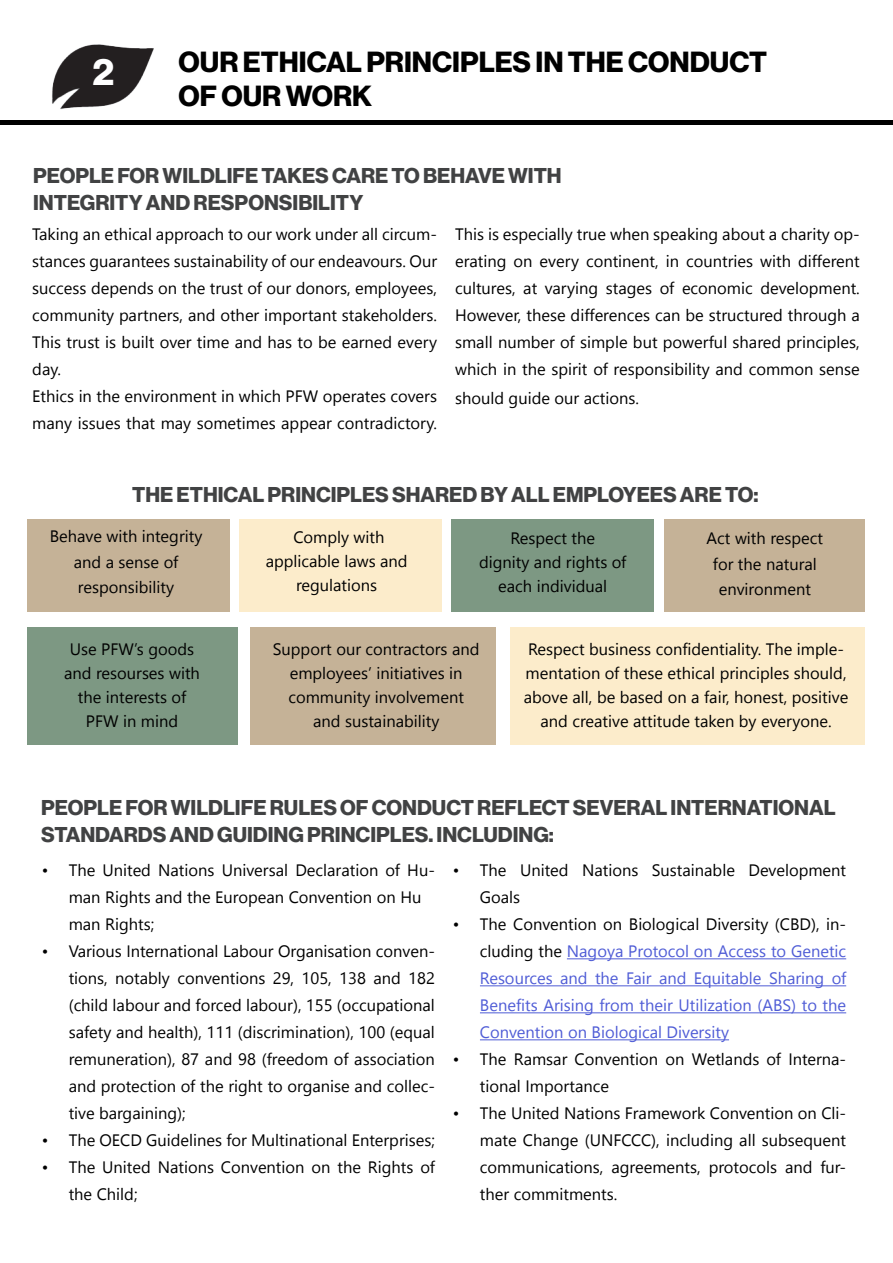
<style>
.page{position:relative;width:893px;height:1263px;background:#fff}
.page>*{position:absolute;margin:0;border:0;box-sizing:border-box;transform-origin:0 0}
.t1{font:37.5px "N Haas Grotesk DS Pro 75 Bd";color:#fff}
.t2{font:28.5px "N Haas Grotesk DS Pro 75 Bd";color:#000}
.t3{font:21px/27px "N Haas Grotesk DS Pro 75 Bd";color:#414243}
.t4{font:16.5px/27px "Nirmala UI";color:#000}
.t5{font:16.5px/27px "Nirmala UI";color:#4f5cd6;text-align:justify}
.s1{color:#000}
</style>
<div class="page">
<hr style="left:567px;top:958px;width:279px;height:1px;background:#4f5cd6">
<hr style="left:480px;top:985px;width:366px;height:1px;background:#4f5cd6">
<hr style="left:480px;top:1012px;width:366px;height:1px;background:#4f5cd6">
<hr style="left:480px;top:1039px;width:249px;height:1px;background:#4f5cd6">
<div style="left:27px;top:519px;width:202px;height:93px;background:#c5b297"></div>
<div style="left:239px;top:519px;width:202px;height:93px;background:#fceccb"></div>
<div style="left:452px;top:519px;width:202px;height:93px;background:#7d9883"></div>
<div style="left:251px;top:627px;width:245px;height:118px;background:#c5b297"></div>
<div style="left:27px;top:627px;width:210px;height:118px;background:#7d9883"></div>
<div style="left:664px;top:519px;width:200px;height:93px;background:#c5b297"></div>
<div style="left:510px;top:627px;width:354px;height:118px;background:#fceccb"></div>
<img style="left:52px;top:44px;width:102px;height:65px">
<div style="left:0;top:120px;width:893px;height:5px;background:#000"></div>
<p class="t1" style="left:93px;top:50px;width:23px">2</p>
<p class="t2" style="left:179px;top:45px;width:590px">OUR ETHICAL PRINCIPLES IN THE CONDUCT</p>
<p class="t2" style="left:179px;top:80px;width:195px">OF OUR WORK</p>
<p class="t3" style="left:33px;top:163px;width:530px">PEOPLE FOR WILDLIFE TAKES CARE TO BEHAVE WITH</p>
<p class="t3" style="left:33px;top:190px;width:332px">INTEGRITY AND RESPONSIBILITY</p>
<p class="t4" style="left:32px;top:220px;width:406px;text-align:justify">Taking an ethical approach to our work under all circum&shy;stances guarantees sustainability of our endeavours. Our success depends on the trust of our donors, employees, community partners, and other important stakeholders.<br>This trust is built over time and has to be earned every day.</p>
<p class="t4" style="left:32px;top:382px;width:406px">Ethics in the environment in which PFW operates covers many issues that may sometimes appear contradictory.</p>
<p class="t4" style="left:455px;top:220px;width:406px;text-align:justify">This is especially true when speaking about a charity op&shy;erating on every continent, in countries with different cultures, at varying stages of economic development.<br>However, these differences can be structured through a small number of simple but powerful shared principles, which in the spirit of responsibility and common sense</p>
<p class="t4" style="left:455px;top:383px;width:185px">should guide our actions.</p>
<p class="t3" style="left:132px;top:482px;width:628px">THE ETHICAL PRINCIPLES SHARED BY ALL EMPLOYEES ARE TO:</p>
<p class="t4" style="left:50px;top:523px;width:154px;line-height:25.5px;text-align:center">Behave with integrity and a sense of</p>
<p class="t4" style="left:78px;top:573px;width:98px">responsibility</p>
<p class="t4" style="left:70px;top:634px;width:126px">Use PFW’s goods</p>
<p class="t4" style="left:64px;top:658px;width:137px">and resourses with</p>
<p class="t4" style="left:78px;top:682px;width:110px">the interests of</p>
<p class="t4" style="left:86px;top:706px;width:94px">PFW in mind</p>
<p class="t4" style="left:293px;top:522px;width:93px">Comply with</p>
<p class="t4" style="left:266px;top:546px;width:143px">applicable laws and</p>
<p class="t4" style="left:296px;top:570px;width:83px">regulations</p>
<p class="t4" style="left:510px;top:524px;width:86px">Respect the</p>
<p class="t4" style="left:479px;top:549px;width:149px;line-height:24px;text-align:center">dignity and rights of each individual</p>
<p class="t4" style="left:707px;top:524px;width:118px">Act with respect</p>
<p class="t4" style="left:713px;top:549px;width:105px">for the natural</p>
<p class="t4" style="left:719px;top:575px;width:94px">environment</p>
<p class="t4" style="left:273px;top:634px;width:208px">Support our contractors and</p>
<p class="t4" style="left:290px;top:658px;width:174px">employees’ initiatives in</p>
<p class="t4" style="left:288px;top:682px;width:177px">community involvement</p>
<p class="t4" style="left:313px;top:706px;width:128px">and sustainability</p>
<p class="t4" style="left:524px;top:636px;width:326px;line-height:24px;text-align:center">Respect business confidentiality. The imple&shy;mentation of these ethical principles should, above all, be based on a fair, honest, positive and creative attitude taken by everyone.</p>
<p class="t3" style="left:41px;top:794px;width:796px">PEOPLE FOR WILDLIFE RULES OF CONDUCT REFLECT SEVERAL INTERNATIONAL<br>STANDARDS AND GUIDING PRINCIPLES. INCLUDING:</p>
<p class="t4" style="left:69px;top:856px;width:368px;text-indent:-27px">• The United Nations Universal Declaration of Hu&shy;man Rights and the European Convention on Hu man Rights;</p>
<p class="t4" style="left:69px;top:937px;width:368px;text-align:justify;text-indent:-27px">• Various International Labour Organisation conven&shy;tions, notably conventions 29, 105, 138 and 182 (child labour and forced labour), 155 (occupational safety and health), 111 (discrimination), 100 (equal remuneration), 87 and 98 (freedom of association and protection of the right to organise and collec&shy;tive bargaining);</p>
<p class="t4" style="left:42px;top:1126px;width:395px">• The OECD Guidelines for Multinational Enterprises;</p>
<p class="t4" style="left:69px;top:1153px;width:368px;text-indent:-27px">• The United Nations Convention on the Rights of the Child;</p>
<p class="t4" style="left:480px;top:856px;width:368px;text-indent:-27px">• The United Nations Sustainable Development<br>Goals</p>
<p class="t5" style="left:480px;top:910px;width:368px;text-indent:-27px"><span class="s1">• The Convention on Biological Diversity (CBD), in&shy;cluding the</span> Nagoya Protocol on Access to Genetic Resources and the Fair and Equitable Sharing of Benefits Arising from their Utilization (ABS) to the Convention on Biological Diversity</p>
<p class="t4" style="left:480px;top:1045px;width:368px;text-indent:-27px">• The Ramsar Convention on Wetlands of Interna&shy;tional Importance</p>
<p class="t4" style="left:480px;top:1099px;width:368px;text-align:justify;text-indent:-27px">• The United Nations Framework Convention on Cli&shy;mate Change (UNFCCC), including all subsequent communications, agreements, protocols and fur&shy;ther commitments.</p>
</div>
